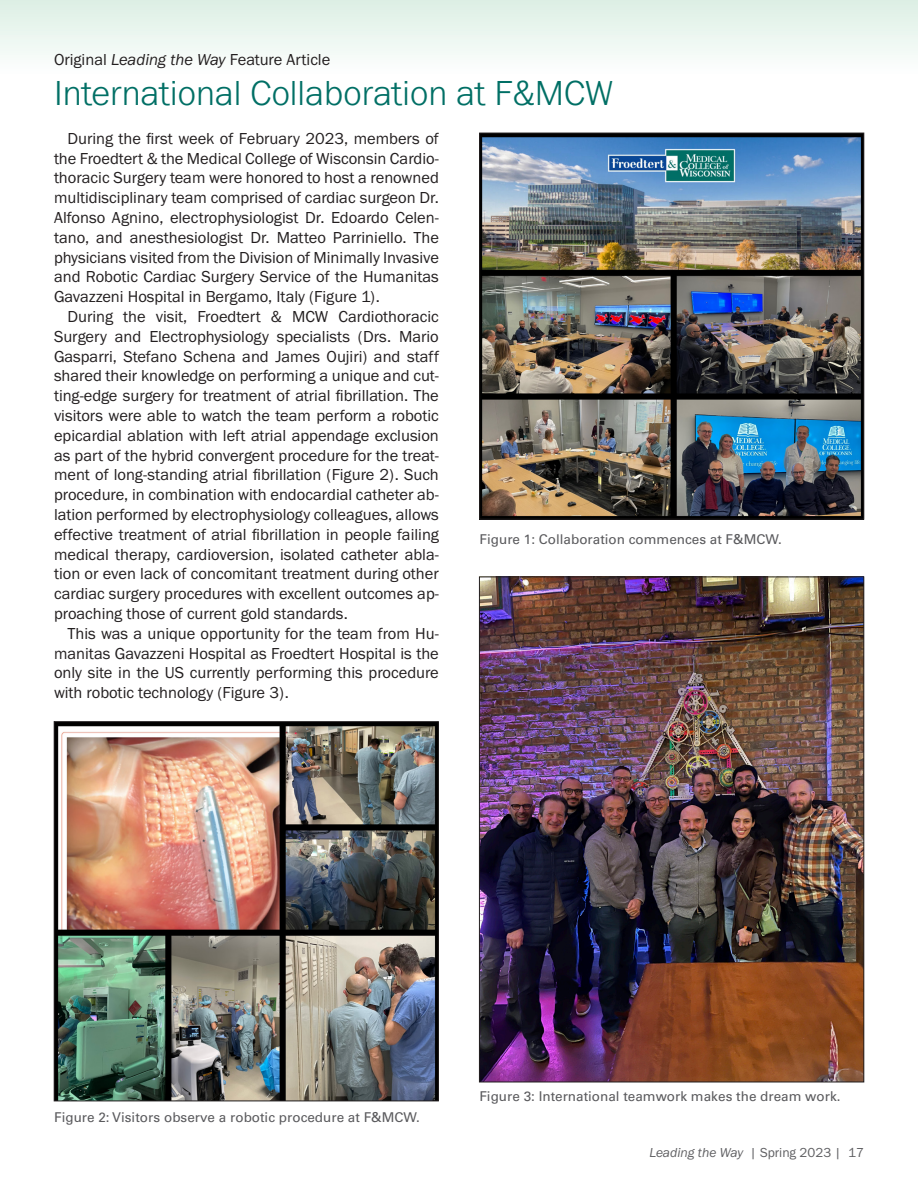
<style>
.page{position:relative;width:918px;height:1188px;background:#fff}
.page>*{position:absolute;margin:0;border:0;box-sizing:border-box;transform-origin:0 0}
.headline{font:300 36px "Franklin Gothic URW";color:#006f65}
.issue_volume_number{font:16.5px/19.8px "Franklin Gothic URW Boo";color:#231f20;text-align:justify}
.Photo_cutline{font:13.5px "Univers LT Std";color:#5a5a5d}
.t1{font:13.5px "Franklin Gothic URW Boo";color:#5f5f62}
.s1{font-family:"Franklin Gothic URW Boo Ita"}
</style>
<div class="page">
<div style="left:0;top:0;width:918px;height:73px;background:linear-gradient(to bottom,#dcefe4,#fdfefe)"></div>
<img style="left:56px;top:723px;width:381px;height:376px">
<div style="left:54px;top:721px;width:385px;height:380px;border:1px solid #231f20"></div>
<img style="left:481px;top:135px;width:381px;height:382px">
<div style="left:479px;top:133px;width:385px;height:386px;border:1px solid #231f20"></div>
<img style="left:481px;top:579px;width:381px;height:501px">
<p class="issue_volume_number" style="left:54px;top:49px;width:278px">Original <span class="s1">Leading the Way</span> Feature Article</p>
<p class="headline" style="left:54px;top:70px;width:561px">International Collaboration at F&amp;MCW</p>
<p class="issue_volume_number" style="left:54px;top:128px;width:386px;text-indent:14px">During the first week of February 2023, members of the Froedtert &amp; the Medical College of Wisconsin Cardio&shy;thoracic Surgery team were honored to host a renowned multidisciplinary team comprised of cardiac surgeon Dr.<br>Alfonso Agnino, electrophysiologist Dr. Edoardo Celen&shy;tano, and anesthesiologist Dr. Matteo Parriniello. The physicians visited from the Division of Minimally Invasive and Robotic Cardiac Surgery Service of the Humanitas Gavazzeni Hospital in Bergamo, Italy (Figure 1).</p>
<p class="issue_volume_number" style="left:54px;top:306px;width:386px;text-indent:14px">During the visit, Froedtert &amp; MCW Cardiothoracic Surgery and Electrophysiology specialists (Drs. Mario Gasparri, Stefano Schena and James Oujiri) and staff shared their knowledge on performing a unique and cut&shy;ting-edge surgery for treatment of atrial fibrillation. The visitors were able to watch the team perform a robotic epicardial ablation with left atrial appendage exclusion as part of the hybrid convergent procedure for the treat&shy;ment of long-standing atrial fibrillation (Figure 2). Such procedure, in combination with endocardial catheter ab&shy;lation performed by electrophysiology colleagues, allows effective treatment of atrial fibrillation in people failing medical therapy, cardioversion, isolated catheter abla&shy;tion or even lack of concomitant treatment during other cardiac surgery procedures with excellent outcomes ap&shy;proaching those of current gold standards.</p>
<p class="issue_volume_number" style="left:54px;top:623px;width:386px;text-indent:14px">This was a unique opportunity for the team from Hu&shy;manitas Gavazzeni Hospital as Froedtert Hospital is the only site in the US currently performing this procedure with robotic technology (Figure 3).</p>
<p class="Photo_cutline" style="left:480px;top:531px;width:304px">Figure 1: Collaboration commences at F&amp;MCW.</p>
<p class="Photo_cutline" style="left:54px;top:1109px;width:367px">Figure 2: Visitors observe a robotic procedure at F&amp;MCW.</p>
<p class="Photo_cutline" style="left:479px;top:1088px;width:363px">Figure 3: International teamwork makes the dream work.</p>
<p class="t1" style="left:649px;top:1144px;width:216px"><span class="s1">Leading the Way</span> | Spring 2023 | 17</p>
</div>
